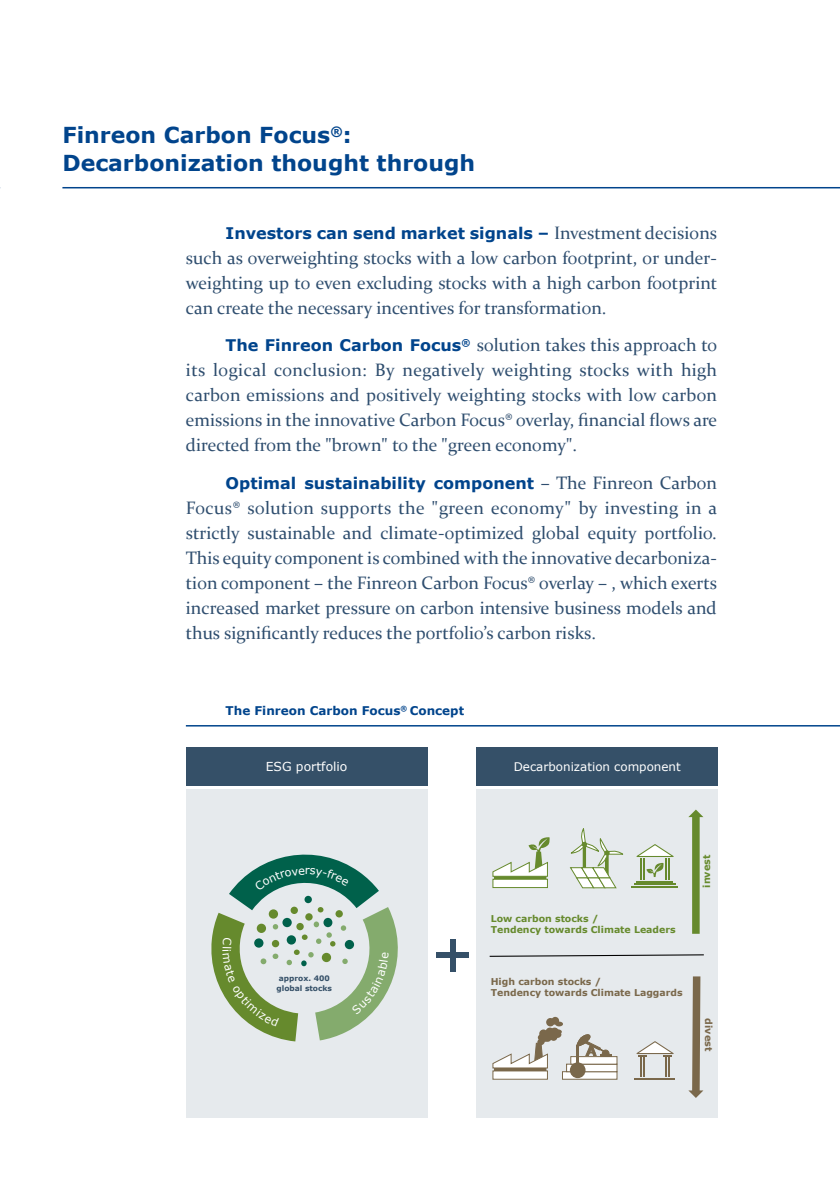
<style>
.page{position:relative;width:840px;height:1191px;background:#fff}
.page>*{position:absolute;margin:0;border:0;box-sizing:border-box;transform-origin:0 0}
.t1{font:700 22px/28px "Verdana";color:#01448c}
.t2{font:18px/25px "Constantia";color:#2f4e6f;text-align:justify}
.t3{font:700 16px "Verdana";color:#01448c}
.t4{font:12.4px "Verdana";color:#fff}
.t5{font:700 12px "Verdana";color:#01448c}
.t6{font:11.8px "Verdana";color:#fff}
.t7{font:700 9.6px "Verdana";color:#668a2d}
.t8{font:700 9.6px "Verdana";color:#7a684b}
.t9{font:700 9.4px/11.2px "Verdana";color:#7a684b}
.t10{font:700 9.4px/11.2px "Verdana";color:#668a2d}
.t11{font:700 7.6px/10.2px "Verdana";color:#355068;text-align:center}
.s1{font-family:"Constantia";font-weight:400;font-size:18px;color:#2f4e6f}
.s2{font-family:"Verdana";font-weight:700;font-size:16px;color:#01448c}
</style>
<div class="page">
<div style="left:186px;top:789px;width:241px;height:329px;background:#e6eaed"></div>
<div style="left:476px;top:789px;width:241px;height:329px;background:#e6eaed"></div>
<div style="left:186px;top:747px;width:241px;height:38px;background:#355068"></div>
<div style="left:476px;top:747px;width:241px;height:38px;background:#355068"></div>
<div style="left:436px;top:952px;width:32px;height:6px;background:#355068"></div>
<div style="left:449px;top:939px;width:6px;height:32px;background:#355068"></div>
<svg style="left:489px;top:954px;width:215px;height:3px"></svg>
<svg style="left:688px;top:809px;width:15px;height:124px"></svg>
<svg style="left:688px;top:976px;width:15px;height:122px"></svg>
<hr style="left:636px;top:881px;width:36px;height:1px;background:#668a2d">
<hr style="left:634px;top:883px;width:41px;height:1px;background:#668a2d">
<hr style="left:631px;top:886px;width:46px;height:1px;background:#668a2d">
<div style="left:494px;top:1066px;width:51px;height:9px;background:#7a684b"></div>
<div style="left:494px;top:1066px;width:52px;height:9px;border:1px solid #7a684b"></div>
<div style="left:492px;top:1071px;width:55px;height:8px;background:#fff"></div>
<div style="left:492px;top:1070px;width:55px;height:9px;border:1px solid #7a684b"></div>
<svg style="left:562px;top:1071px;width:54px;height:8px"></svg>
<div style="left:566px;top:1064px;width:50px;height:7px;background:#fff"></div>
<div style="left:566px;top:1063px;width:51px;height:9px;border:1px solid #7a684b"></div>
<div style="left:570px;top:1056px;width:46px;height:8px;background:#fff"></div>
<div style="left:570px;top:1056px;width:47px;height:8px;border:1px solid #7a684b"></div>
<div style="left:539px;top:1029px;width:8px;height:9px;background:#7a684b;border-radius:50%"></div>
<div style="left:545px;top:1027px;width:8px;height:9px;background:#7a684b;border-radius:50%"></div>
<div style="left:546px;top:1018px;width:8px;height:8px;background:#7a684b;border-radius:50%"></div>
<svg style="left:551px;top:1016px;width:8px;height:8px"></svg>
<svg style="left:555px;top:1021px;width:7px;height:5px"></svg>
<div style="left:553px;top:1029px;width:8px;height:5px;background:#7a684b;border-radius:50%"></div>
<div style="left:553px;top:1031px;width:8px;height:7px;background:#7a684b;border-radius:50%"></div>
<div style="left:550px;top:1027px;width:8px;height:7px;background:#7a684b;border-radius:50%"></div>
<svg style="left:492px;top:1037px;width:56px;height:31px"></svg>
<div style="left:549px;top:1033px;width:8px;height:7px;background:#7a684b;border-radius:50%"></div>
<div style="left:543px;top:1034px;width:8px;height:7px;background:#7a684b;border-radius:50%"></div>
<div style="left:494px;top:875px;width:51px;height:8px;background:#668a2d"></div>
<div style="left:494px;top:874px;width:52px;height:9px;border:1px solid #668a2d"></div>
<div style="left:492px;top:879px;width:55px;height:8px;background:#fff"></div>
<div style="left:492px;top:879px;width:55px;height:9px;border:1px solid #668a2d"></div>
<svg style="left:569px;top:828px;width:55px;height:60px"></svg>
<hr style="left:576px;top:1045px;width:2px;height:20px;background:#7a684b">
<div style="left:569px;top:1062px;width:16px;height:16px;background:#7a684b;border-radius:50%"></div>
<hr style="left:634px;top:1078px;width:40px;height:1px;background:#7a684b">
<svg style="left:636px;top:1041px;width:38px;height:35px"></svg>
<svg style="left:576px;top:1034px;width:35px;height:27px"></svg>
<svg style="left:492px;top:837px;width:57px;height:40px"></svg>
<svg style="left:636px;top:844px;width:38px;height:35px"></svg>
<hr style="left:62px;top:187px;width:777px;height:1px;background:#01448c">
<hr style="left:186px;top:725px;width:653px;height:1px;background:#01448c">
<svg style="left:211px;top:854px;width:187px;height:187px"></svg>
<p class="t1" style="left:62px;top:121px;width:414px">Finreon Carbon Focus<sup>®</sup>:<br>Decarbonization thought through</p>
<p class="t3" style="left:225px;top:221px;width:493px">Investors can send market signals – <span class="s1">Investment decisions</span></p>
<p class="t2" style="left:186px;top:244px;width:532px">such as overweighting stocks with a low carbon footprint, or under&shy;weighting up to even excluding stocks with a high carbon footprint can create the necessary incentives for transformation.</p>
<p class="t2" style="left:186px;top:332px;width:532px;text-indent:40px"><span class="s2">The Finreon Carbon Focus</span><sup>®</sup> solution takes this approach to its logical conclusion: By negatively weighting stocks with high carbon emissions and positively weighting stocks with low carbon emissions in the innovative Carbon Focus® overlay, financial flows are directed from the "brown" to the "green economy".</p>
<p class="t3" style="left:225px;top:471px;width:492px">Optimal sustainability component <span class="s1">– The Finreon Carbon</span></p>
<p class="t2" style="left:186px;top:494px;width:532px">Focus® solution supports the "green economy" by investing in a strictly sustainable and climate-optimized global equity portfolio.<br>This equity component is combined with the innovative decarboniza&shy;tion component – the Finreon Carbon Focus® overlay – , which exerts increased market pressure on carbon intensive business models and thus significantly reduces the portfolio’s carbon risks.</p>
<p class="t5" style="left:225px;top:701px;width:240px">The Finreon Carbon Focus<sup>®</sup> Concept</p>
<p class="t4" style="left:265px;top:758px;width:83px">ESG portfolio</p>
<p class="t6" style="left:513px;top:759px;width:168px">Decarbonization component</p>
<p class="t11" style="left:276px;top:972px;width:57px">approx. 400 global stocks</p>
<p class="t10" style="left:490px;top:912px;width:186px">Low carbon stocks /<br>Tendency towards Climate Leaders</p>
<p class="t9" style="left:490px;top:975px;width:193px">High carbon stocks /<br>Tendency towards Climate Laggards</p>
<p class="t7" style="left:699px;top:887px;width:35px;rotate:-90deg">invest</p>
<p class="t8" style="left:715px;top:1018px;width:34px;rotate:90deg">divest</p>
</div>
